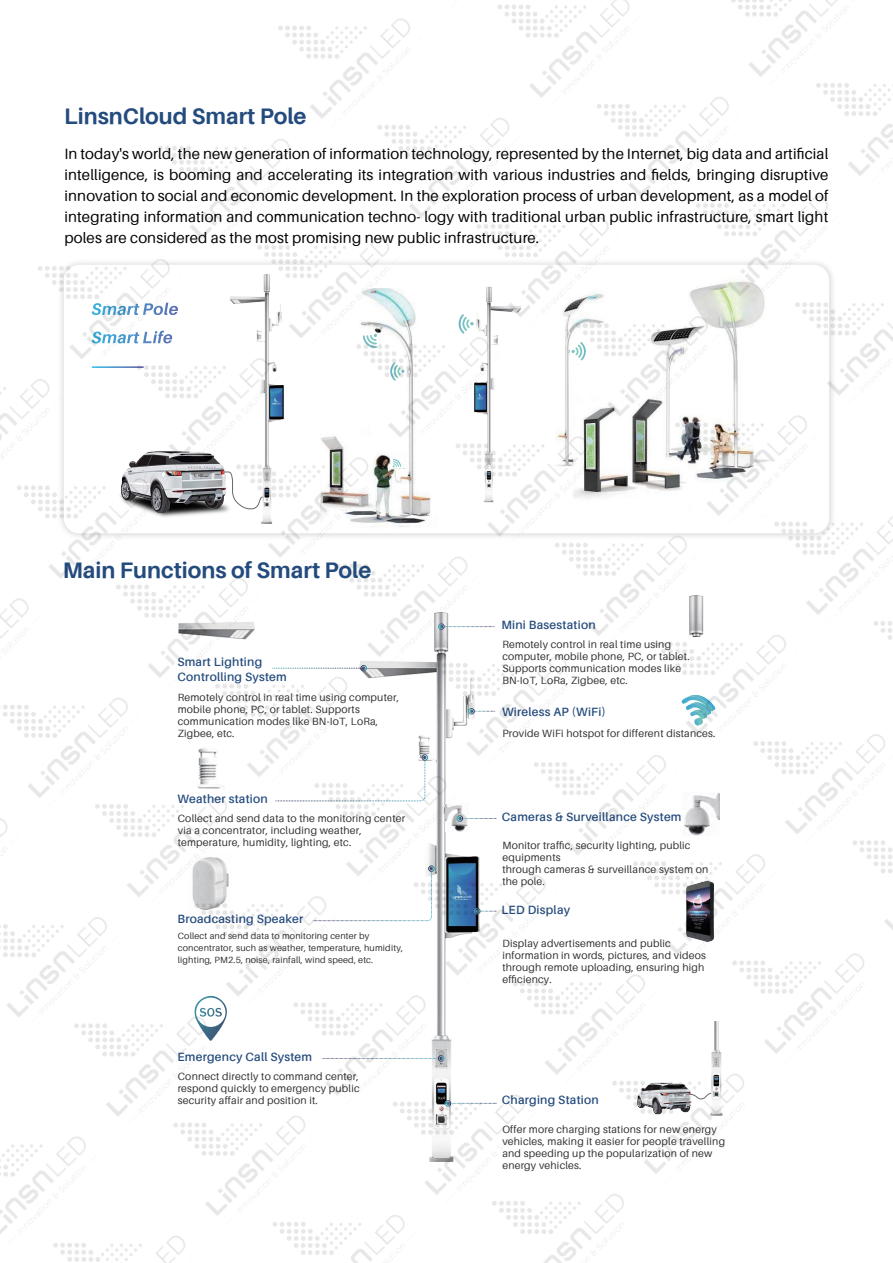
<style>
.page{position:relative;width:893px;height:1263px;background:#fff}
.page>*{position:absolute;margin:0;border:0;box-sizing:border-box;transform-origin:0 0}
.t1{font:700 22.5px "Aileron";color:#244b7d}
.t2{font:15px/21px "Aileron";letter-spacing:.01em;color:#030303;text-align:justify}
.t3{font:600 12px/15px "Aileron";letter-spacing:.02em;color:#244b7d}
.t4{font:10.5px/12px "Aileron";letter-spacing:.02em;color:#343434}
.t5{font:9px/12px "Aileron";letter-spacing:.02em;color:#343434}
</style>
<div class="page">
<img style="left:167px;top:472px;width:42px;height:42px">
<img style="left:386px;top:451px;width:30px;height:42px">
<div style="left:392px;top:453px;width:14px;height:15px;background:#fcfdfd"></div>
<svg style="left:393px;top:459px;width:8px;height:8px"></svg>
<img style="left:632px;top:310px;width:132px;height:162px">
<img style="left:352px;top:670px;width:94px;height:361px">
<svg style="left:344px;top:890px;width:42px;height:31px"></svg>
<svg style="left:224px;top:1010px;width:3px;height:12px"></svg>
<img style="left:739px;top:953px;width:125px;height:101px">
<img style="left:60px;top:1236px;width:125px;height:27px">
<img style="left:0;top:1136px;width:104px;height:114px">
<img style="left:0;top:1136px;width:5px;height:15px">
<img style="left:280px;top:1215px;width:125px;height:48px">
<img style="left:180px;top:1115px;width:143px;height:114px">
<img style="left:81px;top:1010px;width:143px;height:120px">
<img style="left:0;top:917px;width:125px;height:114px">
<img style="left:0;top:818px;width:26px;height:114px">
<img style="left:499px;top:1194px;width:125px;height:69px">
<img style="left:400px;top:1031px;width:143px;height:177px">
<img style="left:301px;top:932px;width:143px;height:177px">
<img style="left:194px;top:896px;width:150px;height:114px">
<img style="left:102px;top:797px;width:143px;height:114px">
<img style="left:3px;top:698px;width:143px;height:114px">
<img style="left:0;top:598px;width:47px;height:114px">
<img style="left:619px;top:1010px;width:143px;height:164px">
<img style="left:486px;top:974px;width:177px;height:114px">
<img style="left:386px;top:816px;width:178px;height:173px">
<img style="left:287px;top:713px;width:178px;height:177px">
<img style="left:198px;top:667px;width:167px;height:124px">
<img style="left:123px;top:514px;width:143px;height:177px">
<img style="left:24px;top:472px;width:143px;height:120px">
<img style="left:0;top:373px;width:68px;height:120px">
<img style="left:640px;top:793px;width:143px;height:175px">
<img style="left:507px;top:755px;width:177px;height:114px">
<img style="left:407px;top:626px;width:178px;height:144px">
<img style="left:308px;top:493px;width:177px;height:177px">
<img style="left:209px;top:437px;width:177px;height:134px">
<img style="left:126px;top:299px;width:161px;height:173px">
<img style="left:38px;top:259px;width:150px;height:114px">
<img style="left:860px;top:848px;width:33px;height:82px">
<img style="left:726px;top:734px;width:164px;height:114px">
<img style="left:661px;top:635px;width:143px;height:114px">
<img style="left:528px;top:472px;width:177px;height:177px">
<img style="left:428px;top:430px;width:178px;height:120px">
<img style="left:329px;top:299px;width:177px;height:152px">
<img style="left:230px;top:238px;width:177px;height:114px">
<img style="left:158px;top:139px;width:150px;height:114px">
<img style="left:747px;top:451px;width:146px;height:178px">
<img style="left:648px;top:352px;width:177px;height:177px">
<img style="left:565px;top:262px;width:161px;height:168px">
<img style="left:449px;top:217px;width:178px;height:114px">
<img style="left:384px;top:118px;width:143px;height:114px">
<img style="left:278px;top:18px;width:150px;height:114px">
<img style="left:867px;top:451px;width:26px;height:57px">
<img style="left:768px;top:303px;width:125px;height:106px">
<img style="left:669px;top:196px;width:177px;height:114px">
<img style="left:604px;top:97px;width:143px;height:114px">
<img style="left:505px;top:0;width:143px;height:112px">
<img style="left:497px;top:0;width:51px;height:12px">
<img style="left:823px;top:84px;width:70px;height:92px">
<img style="left:731px;top:0;width:136px;height:91px">
<h1 class="t1" style="left:64px;top:104px;width:244px">LinsnCloud Smart Pole</h1>
<p class="t2" style="left:65px;top:143px;width:765px">In today's world, the new generation of information technology, represented by the Internet, big data and artificial intelligence, is booming and accelerating its integration with various industries and fields, bringing disruptive innovation to social and economic development. In the exploration process of urban development, as a model of integrating information and communication techno- logy with traditional urban public infrastructure, smart light poles are considered as the most promising new public infrastructure.</p>
<h1 class="t1" style="left:63px;top:558px;width:310px">Main Functions of Smart Pole</h1>
<p class="t3" style="left:177px;top:655px;width:111px">Smart Lighting<br>Controlling System</p>
<p class="t4" style="left:178px;top:691px;width:223px">Remotely control in real time using computer, mobile phone, PC, or tablet. Supports communication modes like BN-IoT, LoRa, Zigbee, etc.</p>
<p class="t3" style="left:177px;top:791px;width:92px">Weather station</p>
<p class="t4" style="left:178px;top:813px;width:229px">Collect and send data to the monitoring center via a concentrator, including weather, temperature, humidity, lighting, etc.</p>
<p class="t3" style="left:177px;top:911px;width:128px">Broadcasting Speaker</p>
<p class="t5" style="left:178px;top:930px;width:227px">Collect and send data to monitoring center by concentrator, such as weather, temperature, humidity, lighting, PM2.5, noise, rainfall, wind speed, etc.</p>
<p class="t3" style="left:177px;top:1050px;width:136px">Emergency Call System</p>
<p class="t4" style="left:178px;top:1071px;width:183px;text-align:justify">Connect directly to command center, respond quickly to emergency public security affair and position it.</p>
<p class="t3" style="left:501px;top:618px;width:96px">Mini Basestation</p>
<p class="t4" style="left:502px;top:638px;width:189px">Remotely control in real time using computer, mobile phone, PC, or tablet.<br>Supports communication modes like BN-IoT, LoRa, Zigbee, etc.</p>
<p class="t3" style="left:502px;top:704px;width:105px">Wireless AP (WiFi)</p>
<p class="t4" style="left:502px;top:728px;width:215px">Provide WiFi hotspot for different distances.</p>
<p class="t3" style="left:502px;top:810px;width:181px">Cameras &amp; Surveillance System</p>
<p class="t4" style="left:502px;top:840px;width:207px">Monitor traffic, security lighting, public equipments<br>through cameras &amp; surveillance system on the pole.</p>
<p class="t3" style="left:501px;top:902px;width:70px">LED Display</p>
<p class="t4" style="left:502px;top:937px;width:205px">Display advertisements and public information in words, pictures, and videos through remote uploading, ensuring high efficiency.</p>
<p class="t3" style="left:502px;top:1093px;width:99px">Charging Station</p>
<p class="t4" style="left:502px;top:1123px;width:224px">Offer more charging stations for new energy vehicles, making it easier for people travelling and speeding up the popularization of new energy vehicles.</p>
</div>
